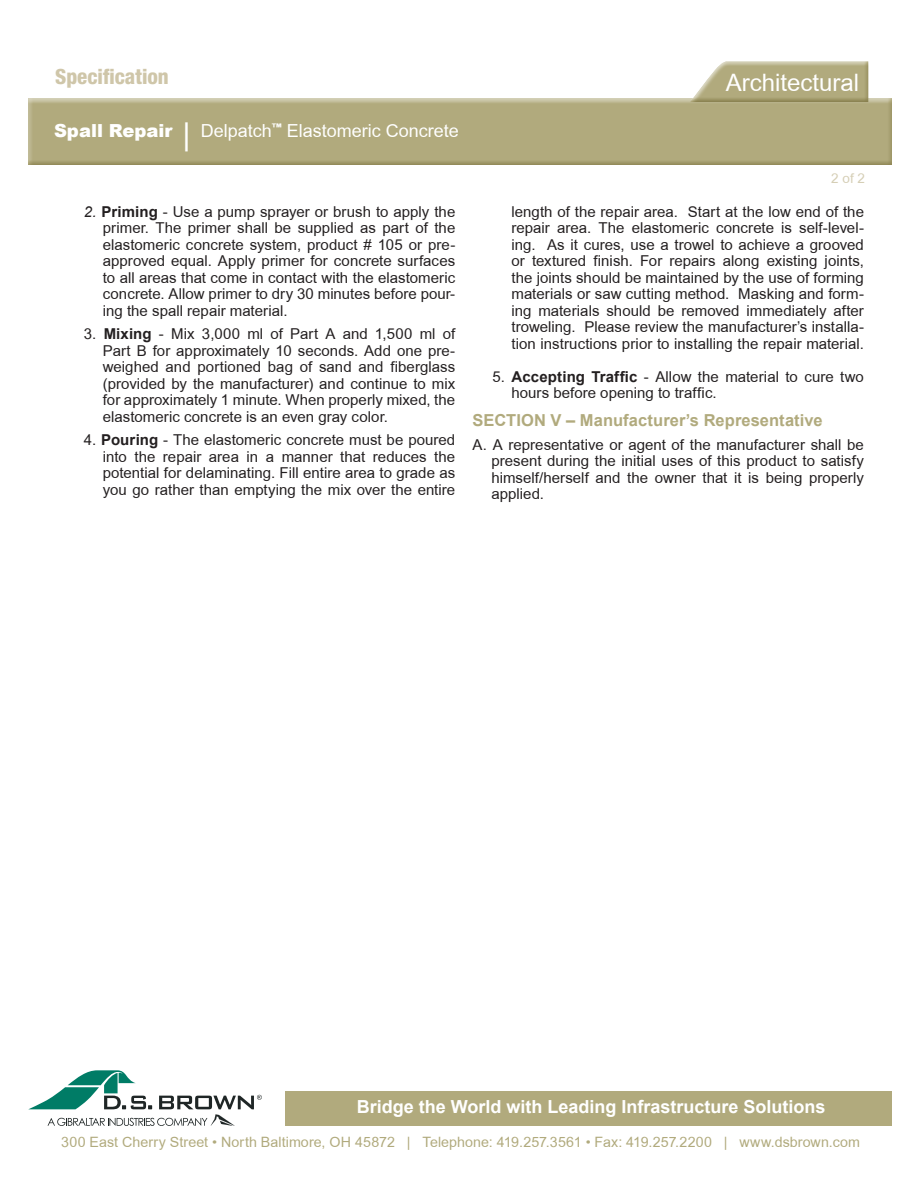
<style>
.page{position:relative;width:918px;height:1188px;background:#fff}
.page>*{position:absolute;margin:0;border:0;box-sizing:border-box;transform-origin:0 0}
.t1{font:24px "Arial";color:#fff}
.t2{font:800 condensed 21px "Helvetica Neue";color:#cfc6a9}
.t3{font:700 18px "Arial";color:#fff}
.t4{font:18px "Arial";color:#fff}
.t5{font:700 16.5px "Arial";letter-spacing:.005em;color:#b1aa7d}
.t6{font:15px/16.5px "Arial";color:#231f20;text-align:justify}
.t7{font:14.25px "Arial";letter-spacing:.005em;color:#b1aa7d}
.t8{font:13.5px "Arial";color:#d5ceb5}
.s1{font-weight:900}
.s2{font-size:31.5px}
.s3{font-style:italic}
.s4{font-weight:700}
</style>
<div class="page">
<div style="left:27px;top:99px;width:867px;height:68px;background:#b1aa7d"></div>
<div style="left:688px;top:60px;width:182px;height:45px;background:#b1aa7d;opacity:.75"></div>
<svg style="left:28px;top:1070px;width:234px;height:56px"></svg>
<div style="left:285px;top:1091px;width:607px;height:35px;background:#b1aa7d"></div>
<h2 class="t2" style="left:55px;top:64px;width:115px">Specification</h2>
<p class="t4" style="left:54px;top:119px;width:406px"><span class="s1">Spall Repair</span> <span class="s2">|</span> Delpatch<sup>™</sup> Elastomeric Concrete</p>
<p class="t6" style="left:103px;top:203px;width:354px;text-indent:-19px"><span class="s3">2.</span> <span class="s4">Priming</span> - Use a pump sprayer or brush to apply the primer. The primer shall be supplied as part of the elastomeric concrete system, product # 105 or pre&shy;approved equal. Apply primer for concrete surfaces to all areas that come in contact with the elastomeric concrete. Allow primer to dry 30 minutes before pour&shy;ing the spall repair material.</p>
<p class="t6" style="left:103px;top:326px;width:354px;text-indent:-19px">3. <span class="s4">Mixing</span> - Mix 3,000 ml of Part A and 1,500 ml of Part B for approximately 10 seconds. Add one pre&shy;weighed and portioned bag of sand and fiberglass (provided by the manufacturer) and continue to mix for approximately 1 minute. When properly mixed, the elastomeric concrete is an even gray color.</p>
<p class="t6" style="left:103px;top:432px;width:354px;text-indent:-19px">4. <span class="s4">Pouring</span> - The elastomeric concrete must be poured into the repair area in a manner that reduces the potential for delaminating. Fill entire area to grade as you go rather than emptying the mix over the entire</p>
<h1 class="t1" style="left:726px;top:66px;width:135px">Architectural</h1>
<p class="t8" style="left:831px;top:169px;width:35px">2 of 2</p>
<p class="t6" style="left:512px;top:203px;width:354px">length of the repair area. Start at the low end of the repair area. The elastomeric concrete is self-level&shy;ing. As it cures, use a trowel to achieve a grooved or textured finish. For repairs along existing joints, the joints should be maintained by the use of forming materials or saw cutting method. Masking and form&shy;ing materials should be removed immediately after troweling. Please review the manufacturer’s installa&shy;tion instructions prior to installing the repair material.</p>
<p class="t6" style="left:512px;top:368px;width:354px;text-indent:-19px">5. <span class="s4">Accepting Traffic</span> - Allow the material to cure two hours before opening to traffic.</p>
<p class="t5" style="left:472px;top:409px;width:352px">SECTION V – Manufacturer’s Representative</p>
<p class="t6" style="left:491px;top:436px;width:374px;text-indent:-19px">A. A representative or agent of the manufacturer shall be present during the initial uses of this product to satisfy himself/herself and the owner that it is being properly applied.</p>
<p class="t3" style="left:357px;top:1095px;width:470px">Bridge the World with Leading Infrastructure Solutions</p>
<p class="t7" style="left:61px;top:1132px;width:800px">300 East Cherry Street • North Baltimore, OH 45872 | Telephone: 419.257.3561 • Fax: 419.257.2200 | www.dsbrown.com</p>
</div>
